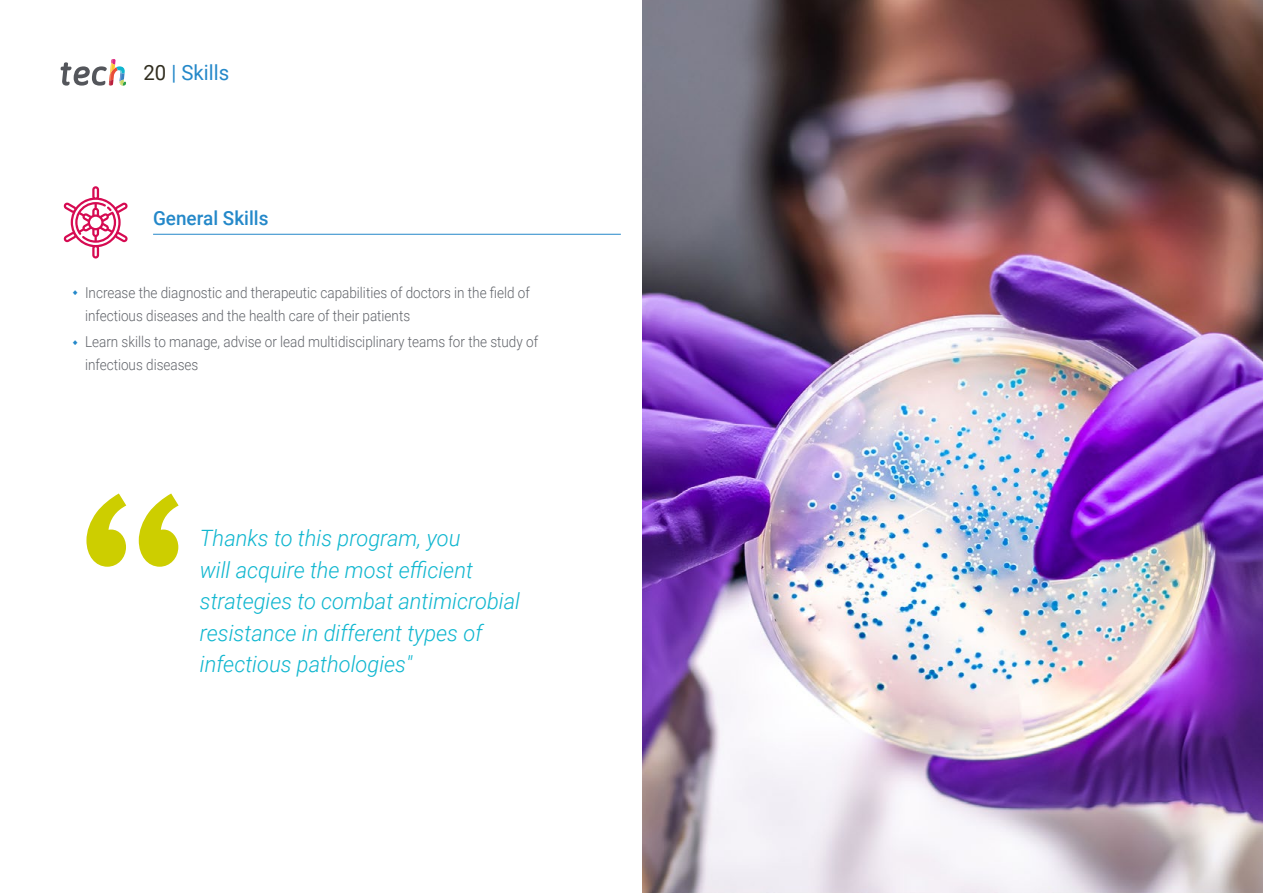
<style>
.page{position:relative;width:1263px;height:893px;background:#fff}
.page>*{position:absolute;margin:0;border:0;box-sizing:border-box;transform-origin:0 0}
.t1{font:italic 300 22.5px/31.5px "Roboto";color:#0fb6cf}
.t2{font:21px "Roboto";color:#2488c9}
.t3{font:500 19.5px "Roboto";color:#2488c9}
.t4{font:300 15px/22.5px "Roboto";color:#61646a;scale:.9 1}
.s1{color:#312e20}
</style>
<div class="page">
<svg style="left:63px;top:186px;width:65px;height:73px"></svg>
<svg style="left:61px;top:59px;width:65px;height:27px"></svg>
<img style="left:642px;top:0;width:621px;height:893px">
<svg style="left:86px;top:493px;width:93px;height:74px"></svg>
<hr style="left:153px;top:234px;width:468px;height:1px;background:#2488c9">
<h2 class="t2" style="left:144px;top:57px;width:87px"><span class="s1">20</span> | Skills</h2>
<h3 class="t3" style="left:153px;top:205px;width:117px">General Skills</h3>
<p class="t4" style="left:85px;top:281px;width:496px">Increase the diagnostic and therapeutic capabilities of doctors in the field of infectious diseases and the health care of their patients</p>
<p class="t4" style="left:85px;top:330px;width:505px">Learn skills to manage, advise or lead multidisciplinary teams for the study of infectious diseases</p>
<h1 class="t1" style="left:200px;top:521px;width:322px">Thanks to this program, you<br>will acquire the most efficient strategies to combat antimicrobial resistance in different types of infectious pathologies"</h1>
</div>
